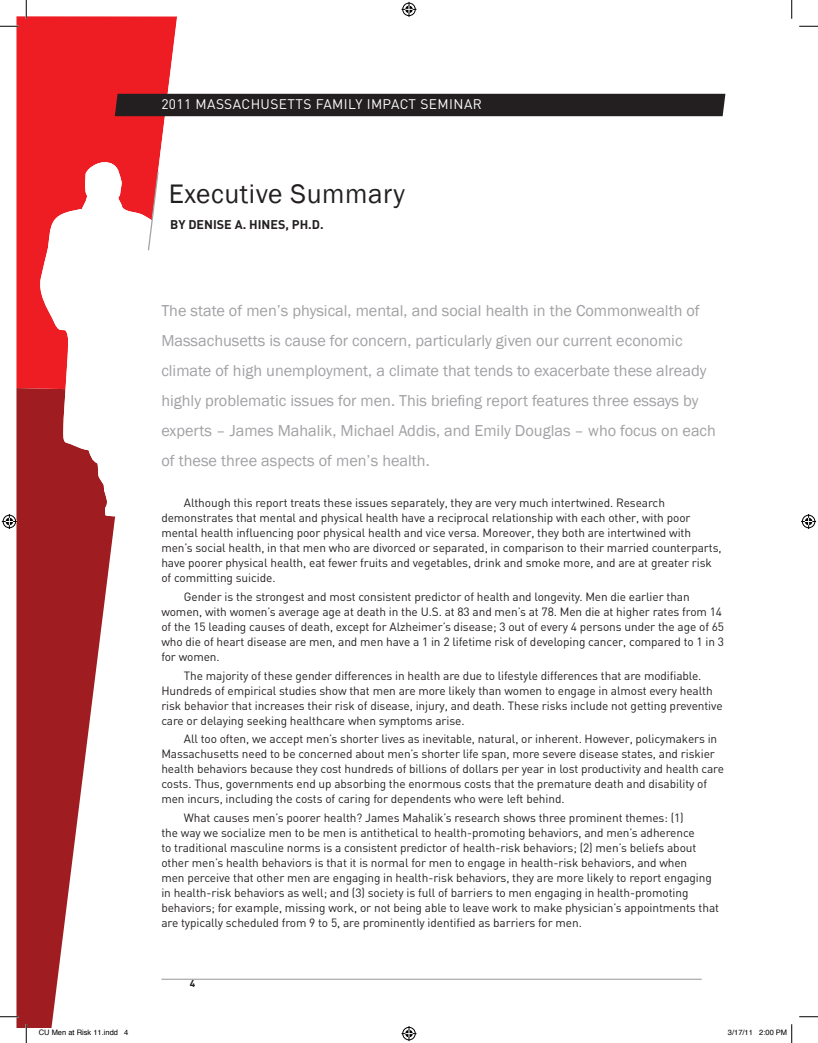
<style>
.page{position:relative;width:818px;height:1043px;background:#fff}
.page>*{position:absolute;margin:0;border:0;box-sizing:border-box;transform-origin:0 0}
.t1{font:27.5px "Franklin Gothic";letter-spacing:.02em;color:#231f20}
.Text-Opening__gray{font:16.25px/30px "Franklin Gothic";color:#a1a1a5}
.t2{font:13.75px "DIN";letter-spacing:.03em;color:#fff}
.Author{font:700 12.5px "DIN";color:#231f20}
.Text-Indent{font:11.88px/15px "DIN";letter-spacing:-.01em;color:#231f20}
.t3{font:700 10px "DIN";color:#231f20}
.t4{font:7.5px "Helvetica";color:#000}
</style>
<div class="page">
<svg style="left:16px;top:389px;width:100px;height:639px;fill:#9f1d20"></svg>
<svg style="left:16px;top:16px;width:161px;height:373px;fill:#ee1d23"></svg>
<div style="left:115px;top:94px;width:610px;height:22px;background:#231f20"></div>
<hr style="left:161px;top:978px;width:540px;height:1px;background:#939598">
<svg style="left:37px;top:158px;width:122px;height:358px"></svg>
<svg style="left:0;top:25px;width:19px;height:2px"></svg>
<svg style="left:799px;top:25px;width:19px;height:2px"></svg>
<svg style="left:0;top:1015px;width:19px;height:2px"></svg>
<svg style="left:799px;top:1016px;width:19px;height:1px"></svg>
<svg style="left:25px;top:0;width:2px;height:19px"></svg>
<svg style="left:25px;top:1024px;width:2px;height:18px"></svg>
<svg style="left:791px;top:0;width:1px;height:19px"></svg>
<svg style="left:401px;top:2px;width:15px;height:15px"></svg>
<svg style="left:401px;top:1026px;width:15px;height:15px"></svg>
<svg style="left:2px;top:514px;width:15px;height:15px"></svg>
<svg style="left:801px;top:514px;width:15px;height:15px"></svg>
<svg style="left:39px;top:1027px;width:77px;height:1px"></svg>
<svg style="left:791px;top:1024px;width:1px;height:18px"></svg>
<p class="t2" style="left:161px;top:96px;width:322px">2011 MASSACHUSETTS FAMILY IMPACT SEMINAR</p>
<p class="t1" style="left:169px;top:177px;width:238px">Executive Summary</p>
<p class="Author" style="left:170px;top:217px;width:153px">BY DENISE A. HINES, PH.D.</p>
<p class="Text-Opening__gray" style="left:161px;top:295px;width:556px">The state of men’s physical, mental, and social health in the Commonwealth of Massachusetts is cause for concern, particularly given our current economic climate of high unemployment, a climate that tends to exacerbate these already highly problematic issues for men. This briefing report features three essays by experts – James Mahalik, Michael Addis, and Emily Douglas – who focus on each of these three aspects of men’s health.</p>
<p class="Text-Indent" style="left:161px;top:495px;width:561px;text-indent:22px">Although this report treats these issues separately, they are very much intertwined. Research demonstrates that mental and physical health have a reciprocal relationship with each other, with poor mental health influencing poor physical health and vice versa. Moreover, they both are intertwined with men’s social health, in that men who are divorced or separated, in comparison to their married counterparts, have poorer physical health, eat fewer fruits and vegetables, drink and smoke more, and are at greater risk of committing suicide.</p>
<p class="Text-Indent" style="left:161px;top:588px;width:564px;text-indent:22px">Gender is the strongest and most consistent predictor of health and longevity. Men die earlier than women, with women’s average age at death in the U.S. at 83 and men’s at 78. Men die at higher rates from 14 of the 15 leading causes of death, except for Alzheimer’s disease; 3 out of every 4 persons under the age of 65 who die of heart disease are men, and men have a 1 in 2 lifetime risk of developing cancer, compared to 1 in 3 for women.</p>
<p class="Text-Indent" style="left:161px;top:667px;width:562px;text-indent:22px">The majority of these gender differences in health are due to lifestyle differences that are modifiable.<br>Hundreds of empirical studies show that men are more likely than women to engage in almost every health risk behavior that increases their risk of disease, injury, and death. These risks include not getting preventive care or delaying seeking healthcare when symptoms arise.</p>
<p class="Text-Indent" style="left:161px;top:731px;width:564px;text-indent:22px">All too often, we accept men’s shorter lives as inevitable, natural, or inherent. However, policymakers in Massachusetts need to be concerned about men’s shorter life span, more severe disease states, and riskier health behaviors because they cost hundreds of billions of dollars per year in lost productivity and health care costs. Thus, governments end up absorbing the enormous costs that the premature death and disability of men incurs, including the costs of caring for dependents who were left behind.</p>
<p class="Text-Indent" style="left:161px;top:810px;width:559px;text-indent:22px">What causes men’s poorer health? James Mahalik’s research shows three prominent themes: (1)<br>the way we socialize men to be men is antithetical to health-promoting behaviors, and men’s adherence<br>to traditional masculine norms is a consistent predictor of health-risk behaviors; (2) men’s beliefs about other men’s health behaviors is that it is normal for men to engage in health-risk behaviors, and when<br>men perceive that other men are engaging in health-risk behaviors, they are more likely to report engaging in health-risk behaviors as well; and (3) society is full of barriers to men engaging in health-promoting behaviors; for example, missing work, or not being able to leave work to make physician’s appointments that are typically scheduled from 9 to 5, are prominently identified as barriers for men.</p>
<p class="t3" style="left:190px;top:976px;width:7px">4</p>
<p class="t4" style="left:39px;top:1027px;width:91px">CU Men at Risk 11.indd 4</p>
<p class="t4" style="left:728px;top:1027px;width:61px">3/17/11 2:00 PM</p>
</div>
